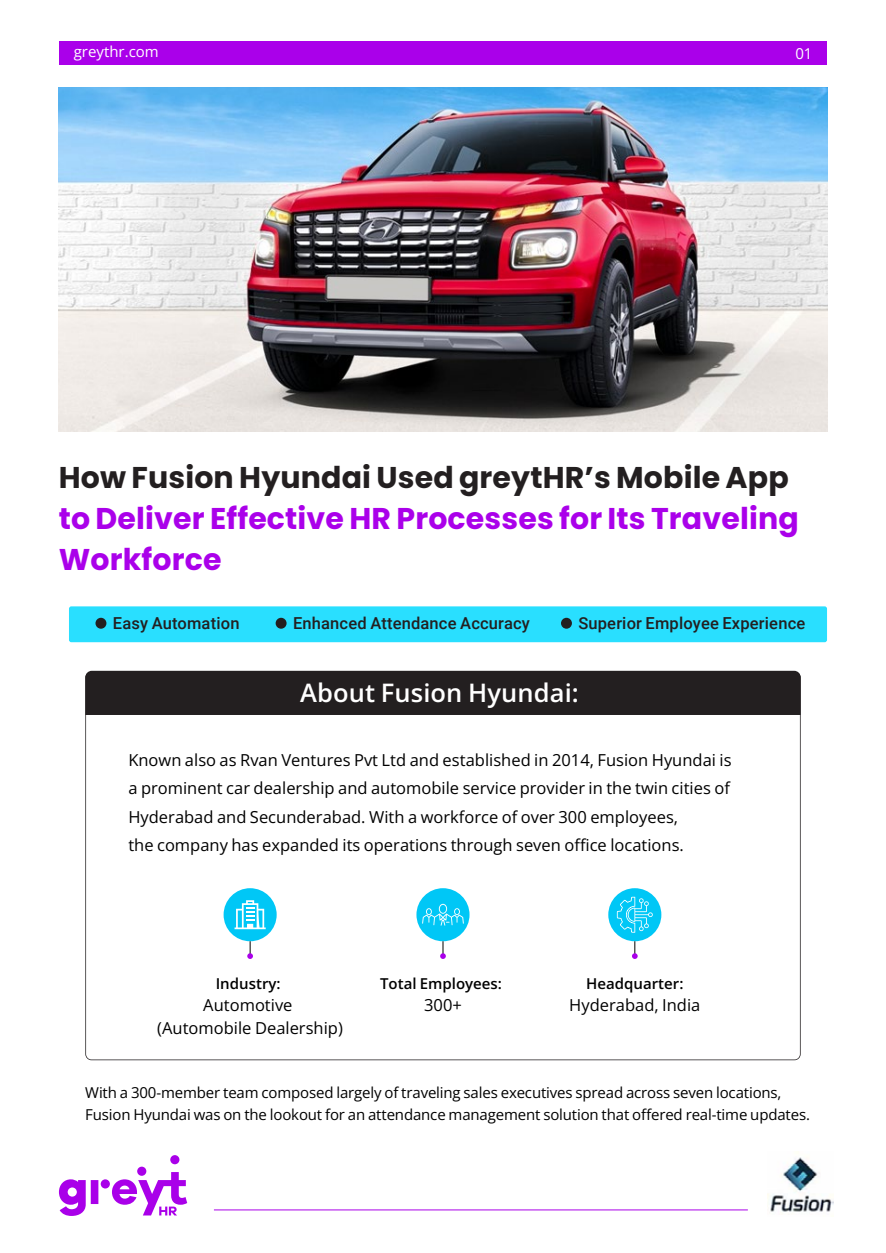
<style>
.page{position:relative;width:886px;height:1253px;background:#fff}
.page>*{position:absolute;margin:0;border:0;box-sizing:border-box;transform-origin:0 0}
.t1{font:700 30px/40.5px "Poppins";letter-spacing:.005em;color:#aa00ea}
.t2{font:700 30px "Poppins";letter-spacing:.005em;color:#231f20}
.t3{font:600 25.5px "Open Sans";letter-spacing:.005em;color:#fff}
.t4{font:16.5px/28.5px "Open Sans";color:#000}
.t5{font:500 16.5px "Roboto";letter-spacing:.01em;color:#231f20}
.t6{font:15px/22.5px "Open Sans";letter-spacing:-.01em;color:#000}
.t7{font:600 15px "Open Sans";color:#000}
.t8{font:15px "Open Sans";color:#fff}
</style>
<div class="page">
<hr style="left:214px;top:1209px;width:534px;height:1px;background:#aa00ea">
<div style="left:101px;top:1179px;width:9px;height:9px;background:#a900e9;border-radius:50%"></div>
<div style="left:170px;top:1155px;width:9px;height:9px;background:#a900e9;border-radius:50%"></div>
<div style="left:137px;top:1166px;width:9px;height:10px;background:#a900e9;border-radius:50%"></div>
<svg style="left:112px;top:1172px;width:75px;height:43px"></svg>
<svg style="left:59px;top:1179px;width:39px;height:37px"></svg>
<div style="left:59px;top:41px;width:767px;height:23px;background:#aa00ea"></div>
<svg style="left:85px;top:715px;width:715px;height:345px"></svg>
<div style="left:85px;top:671px;width:715px;height:44px;background:#231f20"></div>
<div style="left:223px;top:888px;width:54px;height:53px;background:#00c7f6;border-radius:50%"></div>
<svg style="left:234px;top:900px;width:32px;height:29px"></svg>
<svg style="left:247px;top:941px;width:6px;height:18px"></svg>
<div style="left:608px;top:888px;width:53px;height:53px;background:#00c7f6;border-radius:50%"></div>
<svg style="left:617px;top:897px;width:36px;height:36px"></svg>
<svg style="left:632px;top:941px;width:5px;height:18px"></svg>
<div style="left:416px;top:888px;width:53px;height:53px;background:#00c7f6;border-radius:50%"></div>
<svg style="left:422px;top:904px;width:42px;height:21px"></svg>
<svg style="left:440px;top:941px;width:6px;height:18px"></svg>
<img style="left:59px;top:87px;width:768px;height:344px">
<div style="left:69px;top:606px;width:758px;height:36px;background:#29dfff;border-radius:2px"></div>
<div style="left:95px;top:618px;width:11px;height:11px;background:#231f20;border-radius:50%"></div>
<div style="left:276px;top:618px;width:10px;height:11px;background:#231f20;border-radius:50%"></div>
<div style="left:561px;top:618px;width:11px;height:11px;background:#231f20;border-radius:50%"></div>
<img style="left:768px;top:1157px;width:65px;height:55px">
<p class="t8" style="left:74px;top:41px;width:86px">greythr.com</p>
<p class="t8" style="left:795px;top:43px;width:19px">01</p>
<h1 class="t2" style="left:59px;top:461px;width:731px">How Fusion Hyundai Used greytHR’s Mobile App</h1>
<h1 class="t1" style="left:59px;top:498px;width:741px">to Deliver Effective HR Processes for Its Traveling<br>Workforce</h1>
<p class="t5" style="left:113px;top:612px;width:128px">Easy Automation</p>
<p class="t5" style="left:293px;top:612px;width:238px">Enhanced Attendance Accuracy</p>
<p class="t5" style="left:578px;top:612px;width:228px">Superior Employee Experience</p>
<h2 class="t3" style="left:300px;top:675px;width:280px">About Fusion Hyundai:</h2>
<p class="t4" style="left:128px;top:745px;width:604px">Known also as Rvan Ventures Pvt Ltd and established in 2014, Fusion Hyundai is a prominent car dealership and automobile service provider in the twin cities of Hyderabad and Secunderabad. With a workforce of over 300 employees,<br>the company has expanded its operations through seven office locations.</p>
<p class="t7" style="left:216px;top:973px;width:66px">Industry:</p>
<p class="t4" style="left:157px;top:993px;width:187px;line-height:22.5px;text-align:center">Automotive (Automobile Dealership)</p>
<p class="t7" style="left:380px;top:973px;width:123px">Total Employees:</p>
<p class="t4" style="left:424px;top:990px;width:39px">300+</p>
<p class="t7" style="left:586px;top:973px;width:99px">Headquarter:</p>
<p class="t4" style="left:569px;top:990px;width:133px">Hyderabad, India</p>
<p class="t6" style="left:85px;top:1081px;width:726px">With a 300-member team composed largely of traveling sales executives spread across seven locations,<br>Fusion Hyundai was on the lookout for an attendance management solution that offered real-time updates.</p>
</div>
